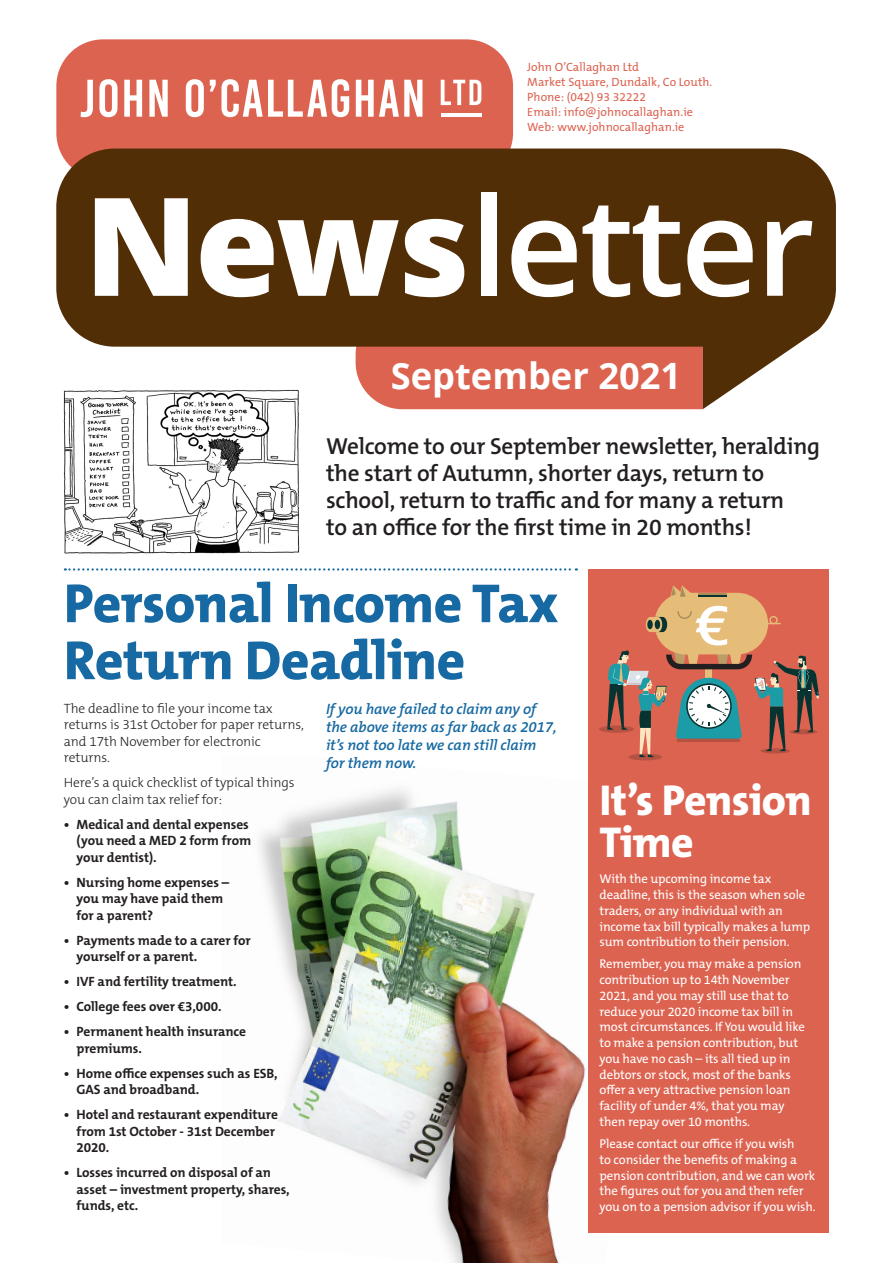
<style>
.page{position:relative;width:893px;height:1263px;background:#fff}
.page>*{position:absolute;margin:0;border:0;box-sizing:border-box;transform-origin:0 0}
.t1{font:800 55.5px/57px "The Mix B W8";letter-spacing:-.01em;color:#1669a2}
.t2{font:800 43.5px/42px "The Mix B W8";letter-spacing:-.015em;color:#fff}
.t3{font:700 36.3px "Open Sans";color:#fff}
.t4{font:600 23.25px/27px "The Mix B W6";letter-spacing:-.01em;color:#231f20}
.t5{font:italic 600 15px/18px "The Mix B W6";letter-spacing:-.005em;color:#1669a2}
.t6{font:700 13.5px/16.5px "The Mix B W7";letter-spacing:-.005em;color:#231f20}
.t7{font:300 13.5px/16.5px "The Mix B W3";letter-spacing:-.005em;color:#231f20}
.t8{font:12.75px/15.8px "The Mix B W5 Plain";letter-spacing:-.01em;color:#fff}
.t9{font:12px/15px "The Mix B W5 Plain";letter-spacing:.005em;color:#dd6351}
</style>
<div class="page">
<img style="left:259px;top:789px;width:327px;height:474px">
<div style="left:588px;top:569px;width:240px;height:664px;background:#dd6351"></div>
<div style="left:654px;top:593px;width:114px;height:61px;background:#e5bd79;border-radius:31px"></div>
<svg style="left:670px;top:585px;width:57px;height:12px"></svg>
<svg style="left:599px;top:725px;width:35px;height:8px"></svg>
<svg style="left:628px;top:754px;width:34px;height:6px"></svg>
<svg style="left:607px;top:606px;width:212px;height:151px"></svg>
<img style="left:63px;top:409px;width:237px;height:145px">
<div style="left:56px;top:39px;width:457px;height:141px;background:#dd6351;border-radius:47px"></div>
<svg style="left:441px;top:80px;width:40px;height:25px"></svg>
<hr style="left:441px;top:113px;width:40px;height:4px;background:#fff">
<svg style="left:81px;top:80px;width:12px;height:37px"></svg>
<svg style="left:99px;top:79px;width:19px;height:38px"></svg>
<svg style="left:124px;top:80px;width:18px;height:37px"></svg>
<svg style="left:149px;top:80px;width:19px;height:37px"></svg>
<svg style="left:186px;top:79px;width:18px;height:38px"></svg>
<svg style="left:210px;top:79px;width:139px;height:38px"></svg>
<svg style="left:356px;top:80px;width:66px;height:37px"></svg>
<svg style="left:56px;top:149px;width:780px;height:260px;fill:#522e07"></svg>
<svg style="left:95px;top:198px;width:93px;height:98px"></svg>
<svg style="left:201px;top:219px;width:198px;height:78px"></svg>
<svg style="left:405px;top:219px;width:59px;height:78px"></svg>
<div style="left:481px;top:192px;width:16px;height:104px;background:#fff"></div>
<svg style="left:511px;top:221px;width:66px;height:76px"></svg>
<svg style="left:583px;top:206px;width:97px;height:91px"></svg>
<svg style="left:687px;top:221px;width:66px;height:76px"></svg>
<svg style="left:767px;top:221px;width:45px;height:75px"></svg>
<svg style="left:65px;top:568px;width:512px;height:3px"></svg>
<p class="t9" style="left:527px;top:59px;width:187px">John O’Callaghan Ltd<br>Market Square, Dundalk, Co Louth.<br>Phone: (042) 93 32222<br>Email: info@johnocallaghan.ie<br>Web: www.johnocallaghan.ie</p>
<p class="t3" style="left:391px;top:350px;width:292px">September 2021</p>
<p class="t4" style="left:326px;top:433px;width:496px">Welcome to our September newsletter, heralding the start of Autumn, shorter days, return to school, return to traffic and for many a return<br>to an office for the first time in 20 months!</p>
<p class="t1" style="left:64px;top:575px;width:496px">Personal Income Tax<br>Return Deadline</p>
<p class="t7" style="left:64px;top:700px;width:242px">The deadline to file your income tax returns is 31st October for paper returns, and 17th November for electronic returns.</p>
<p class="t7" style="left:64px;top:774px;width:232px">Here’s a quick checklist of typical things you can claim tax relief for:</p>
<p class="t6" style="left:77px;top:816px;width:176px;text-indent:-13px">• Medical and dental expenses (you need a MED 2 form from your dentist).</p>
<p class="t6" style="left:77px;top:874px;width:154px;text-indent:-13px">• Nursing home expenses – you may have paid them for a parent?</p>
<p class="t6" style="left:77px;top:932px;width:176px;text-indent:-13px">• Payments made to a carer for yourself or a parent.</p>
<p class="t6" style="left:64px;top:973px;width:174px">• IVF and fertility treatment.</p>
<p class="t6" style="left:64px;top:998px;width:159px">• College fees over €3,000.</p>
<p class="t6" style="left:77px;top:1023px;width:171px;text-indent:-13px">• Permanent health insurance premiums.</p>
<p class="t6" style="left:77px;top:1065px;width:203px;text-indent:-13px">• Home office expenses such as ESB,<br>GAS and broadband.</p>
<p class="t6" style="left:77px;top:1106px;width:203px;text-indent:-13px">• Hotel and restaurant expenditure from 1st October - 31st December<br>2020.</p>
<p class="t6" style="left:77px;top:1164px;width:215px;text-indent:-13px">• Losses incurred on disposal of an asset – investment property, shares, funds, etc.</p>
<p class="t5" style="left:326px;top:700px;width:232px">If you have failed to claim any of the above items as far back as 2017, it’s not too late we can still claim for them now.</p>
<p class="t2" style="left:600px;top:779px;width:214px">It’s Pension<br>Time</p>
<p class="t8" style="left:600px;top:871px;width:212px">With the upcoming income tax deadline, this is the season when sole traders, or any individual with an income tax bill typically makes a lump sum contribution to their pension.</p>
<p class="t8" style="left:600px;top:956px;width:207px">Remember, you may make a pension contribution up to 14th November 2021, and you may still use that to reduce your 2020 income tax bill in most circumstances. If You would like to make a pension contribution, but you have no cash – its all tied up in debtors or stock, most of the banks offer a very attractive pension loan facility of under 4%, that you may then repay over 10 months.</p>
<p class="t8" style="left:600px;top:1136px;width:218px">Please contact our office if you wish<br>to consider the benefits of making a pension contribution, and we can work the figures out for you and then refer you on to a pension advisor if you wish.</p>
</div>
